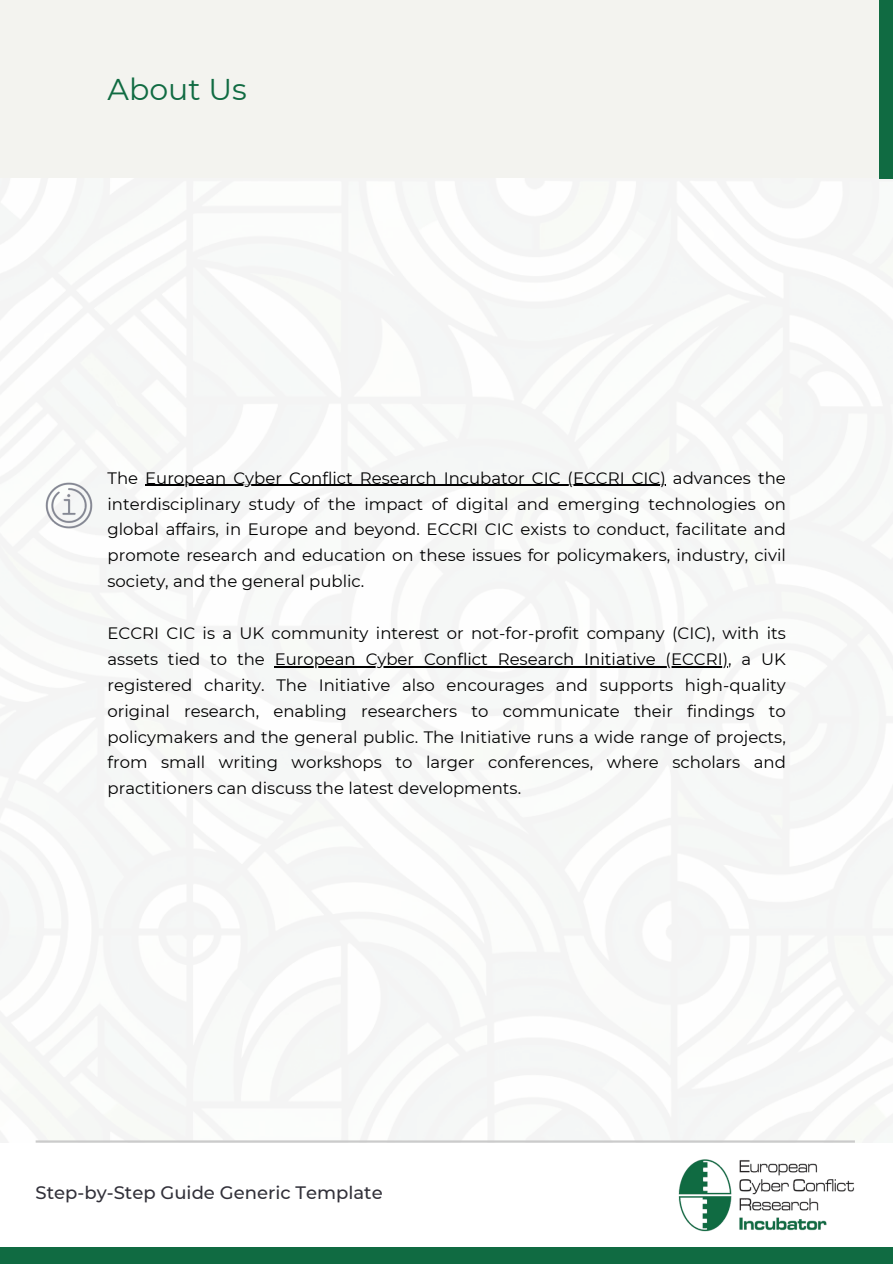
<style>
.page{position:relative;width:893px;height:1264px;background:#fff}
.page>*{position:absolute;margin:0;border:0;box-sizing:border-box;transform-origin:0 0}
.t1{font:30px "Montserrat";color:#106b42}
.t2{font:500 18px "Montserrat";color:#32313a}
.t3{font:16.5px/25.8px "Montserrat";color:#000;text-align:justify}
</style>
<div class="page">
<div style="left:0;top:1246px;width:892px;height:17px;background:#106b42"></div>
<div style="left:0;top:0;width:892px;height:179px;background:#f3f3ef"></div>
<img style="left:678px;top:1159px;width:176px;height:72px">
<div style="left:0;top:178px;width:892px;height:963px;background:#f6f8f6"></div>
<hr style="left:36px;top:1140px;width:818px;height:2px;background:#cbcbcb">
<div style="left:879px;top:0;width:13px;height:178px;background:#106b42"></div>
<hr style="left:145px;top:485px;width:520px;height:1px;background:#000">
<hr style="left:275px;top:666px;width:453px;height:1px;background:#000">
<img style="left:36px;top:472px;width:66px;height:66px">
<p class="t1" style="left:107px;top:71px;width:141px">About Us</p>
<p class="t3" style="left:107px;top:465px;width:679px">The European Cyber Conflict Research Incubator CIC (ECCRI CIC) advances the interdisciplinary study of the impact of digital and emerging technologies on global affairs, in Europe and beyond. ECCRI CIC exists to conduct, facilitate and promote research and education on these issues for policymakers, industry, civil society, and the general public.</p>
<p class="t3" style="left:107px;top:620px;width:679px">ECCRI CIC is a UK community interest or not-for-profit company (CIC), with its assets tied to the European Cyber Conflict Research Initiative (ECCRI), a UK registered charity. The Initiative also encourages and supports high-quality original research, enabling researchers to communicate their findings to policymakers and the general public. The Initiative runs a wide range of projects, from small writing workshops to larger conferences, where scholars and practitioners can discuss the latest developments.</p>
<p class="t2" style="left:36px;top:1181px;width:348px">Step-by-Step Guide Generic Template</p>
</div>
